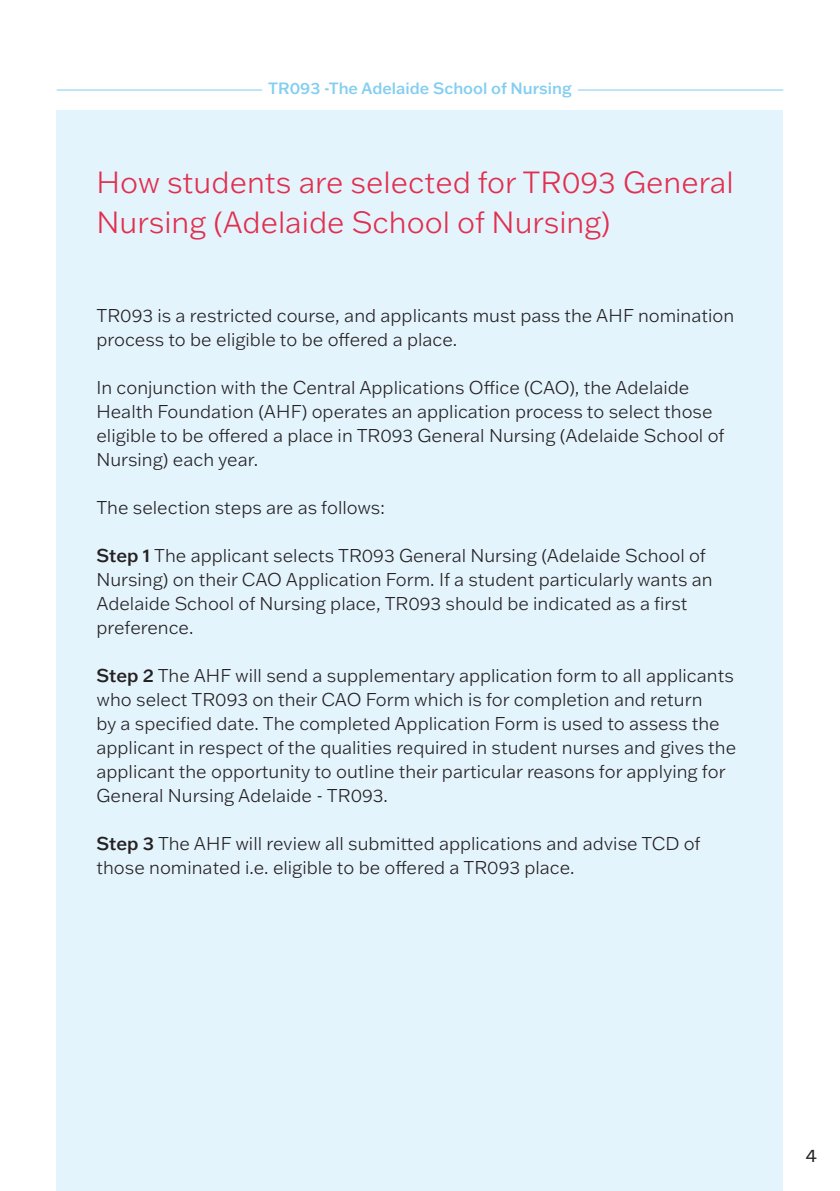
<style>
.page{position:relative;width:840px;height:1191px;background:#fff}
.page>*{position:absolute;margin:0;border:0;box-sizing:border-box;transform-origin:0 0}
.t1{font:300 30px/40px "Franklin Gothic ATF";color:#e12f4e}
.body{font:300 18.2px/24px "Franklin Gothic ATF";color:#252122}
.t2{font:18px "Franklin Gothic ATF";color:#252122}
.t3{font:500 16px "Franklin Gothic ATF";color:#83cef1}
.s1{font-weight:500}
</style>
<div class="page">
<div style="left:57px;top:111px;width:725px;height:1080px;background:#e4f4fd"></div>
<hr style="left:577px;top:90px;width:205px;height:1px;background:#83cef1">
<hr style="left:57px;top:90px;width:205px;height:1px;background:#83cef1">
<p class="t3" style="left:268px;top:78px;width:305px">TR093 -The Adelaide School of Nursing</p>
<p class="t1" style="left:96px;top:161px;width:638px">How students are selected for TR093 General<br>Nursing (Adelaide School of Nursing)</p>
<p class="body" style="left:96px;top:303px;width:639px">TR093 is a restricted course, and applicants must pass the AHF nomination process to be eligible to be offered a place.</p>
<p class="body" style="left:96px;top:375px;width:629px">In conjunction with the Central Applications Office (CAO), the Adelaide Health Foundation (AHF) operates an application process to select those eligible to be offered a place in TR093 General Nursing (Adelaide School of Nursing) each year.</p>
<p class="body" style="left:96px;top:495px;width:290px">The selection steps are as follows:</p>
<p class="body" style="left:96px;top:543px;width:617px"><span class="s1">Step 1</span> The applicant selects TR093 General Nursing (Adelaide School of Nursing) on their CAO Application Form. If a student particularly wants an Adelaide School of Nursing place, TR093 should be indicated as a first preference.</p>
<p class="body" style="left:96px;top:663px;width:641px"><span class="s1">Step 2</span> The AHF will send a supplementary application form to all applicants who select TR093 on their CAO Form which is for completion and return<br>by a specified date. The completed Application Form is used to assess the applicant in respect of the qualities required in student nurses and gives the applicant the opportunity to outline their particular reasons for applying for General Nursing Adelaide - TR093.</p>
<p class="body" style="left:96px;top:831px;width:605px"><span class="s1">Step 3</span> The AHF will review all submitted applications and advise TCD of those nominated i.e. eligible to be offered a TR093 place.</p>
<p class="t2" style="left:805px;top:1143px;width:12px">4</p>
</div>
